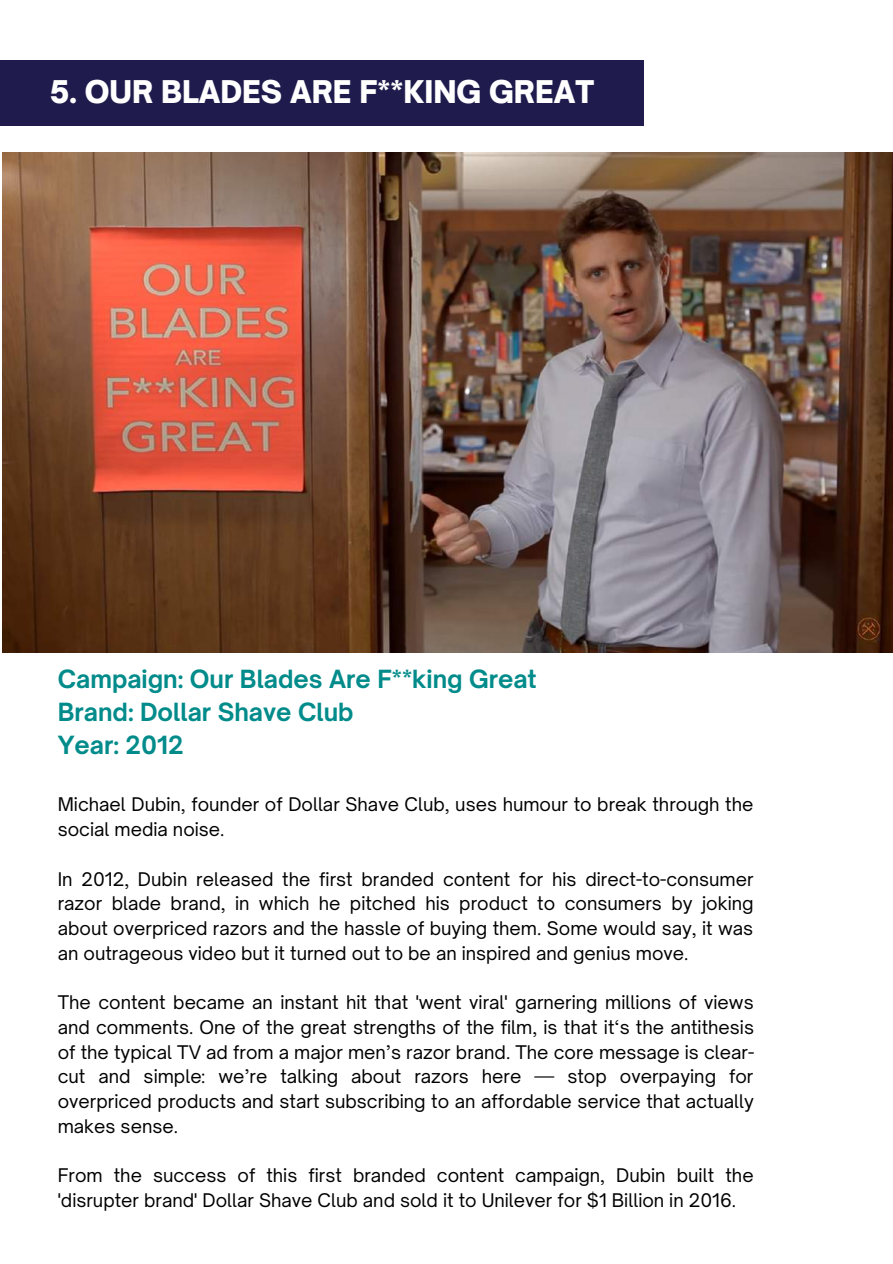
<style>
.page{position:relative;width:893px;height:1264px;background:#fff}
.page>*{position:absolute;margin:0;border:0;box-sizing:border-box;transform-origin:0 0}
.t1{font:900 30px "Open Sauce One";color:#fff}
.t2{font:700 24px/32.5px "Open Sauce One";color:#018b8a}
.t3{font:18px/24.8px "Open Sauce One";color:#000}
</style>
<div class="page">
<div style="left:0;top:60px;width:643px;height:65px;background:#1f1b4d"></div>
<img style="left:3px;top:152px;width:889px;height:501px">
<h1 class="t1" style="left:50px;top:73px;width:546px">5. OUR BLADES ARE F**KING GREAT</h1>
<h2 class="t2" style="left:58px;top:663px;width:480px">Campaign: Our Blades Are F**king Great<br>Brand: Dollar Shave Club<br>Year: 2012</h2>
<p class="t3" style="left:58px;top:792px;width:697px">Michael Dubin, founder of Dollar Shave Club, uses humour to break through the social media noise.</p>
<p class="t3" style="left:58px;top:866px;width:697px;text-align:justify">In 2012, Dubin released the first branded content for his direct-to-consumer razor blade brand, in which he pitched his product to consumers by joking about overpriced razors and the hassle of buying them. Some would say, it was an outrageous video but it turned out to be an inspired and genius move.</p>
<p class="t3" style="left:58px;top:990px;width:698px;text-align:justify">The content became an instant hit that 'went viral' garnering millions of views and comments. One of the great strengths of the film, is that it‘s the antithesis of the typical TV ad from a major men’s razor brand. The core message is clear&shy;cut and simple: we’re talking about razors here — stop overpaying for overpriced products and start subscribing to an affordable service that actually makes sense.</p>
<p class="t3" style="left:58px;top:1163px;width:697px">From the success of this first branded content campaign, Dubin built the 'disrupter brand' Dollar Shave Club and sold it to Unilever for $1 Billion in 2016.</p>
</div>
